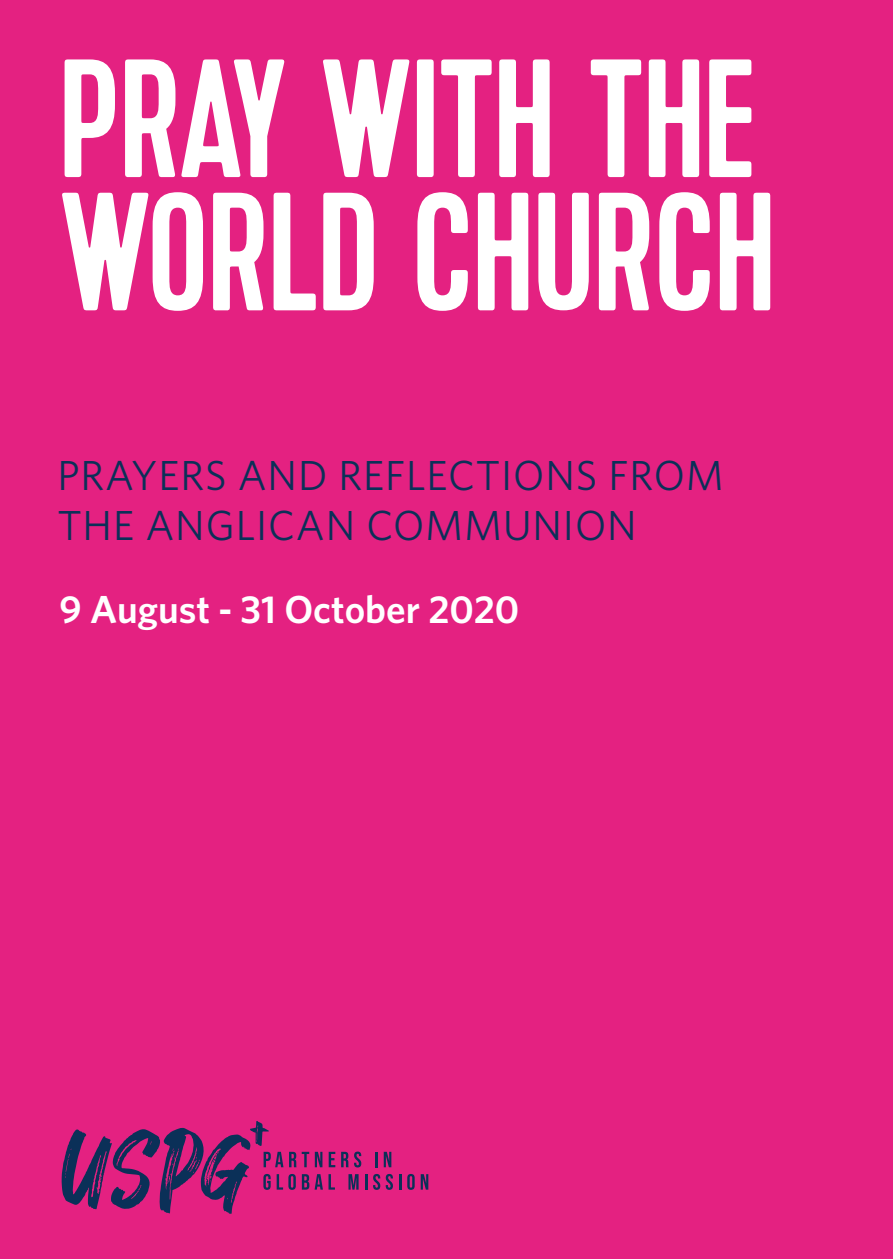
<style>
.page{position:relative;width:893px;height:1259px;background:#e42181}
.page>*{position:absolute;margin:0;border:0;box-sizing:border-box;transform-origin:0 0}
.t1{font:168px/133.2px "Kapra";color:#fff}
.t2{font:42px/50.4px "Whitney";letter-spacing:.02em;color:#0b3058}
.t3{font:600 39px "Whitney";color:#fff}
</style>
<div class="page">
<svg style="left:315px;top:1151px;width:7px;height:16px"></svg>
<svg style="left:329px;top:1151px;width:6px;height:16px"></svg>
<svg style="left:341px;top:1151px;width:20px;height:16px"></svg>
<svg style="left:375px;top:1152px;width:2px;height:15px"></svg>
<svg style="left:384px;top:1151px;width:7px;height:16px"></svg>
<svg style="left:315px;top:1174px;width:20px;height:15px"></svg>
<svg style="left:348px;top:1174px;width:11px;height:15px"></svg>
<svg style="left:365px;top:1174px;width:2px;height:15px"></svg>
<svg style="left:373px;top:1174px;width:7px;height:15px"></svg>
<svg style="left:386px;top:1174px;width:7px;height:15px"></svg>
<svg style="left:399px;top:1174px;width:2px;height:15px"></svg>
<svg style="left:407px;top:1174px;width:8px;height:15px"></svg>
<svg style="left:421px;top:1174px;width:7px;height:15px"></svg>
<svg style="left:62px;top:1121px;width:247px;height:93px"></svg>
<h1 class="t1" style="left:60px;top:58px;width:717px">PRAY WITH THE<br>WORLD CHURCH</h1>
<p class="t2" style="left:57px;top:449px;width:668px">PRAYERS AND REFLECTIONS FROM<br>THE ANGLICAN COMMUNION</p>
<p class="t3" style="left:60px;top:585px;width:461px">9 August - 31 October 2020</p>
</div>
